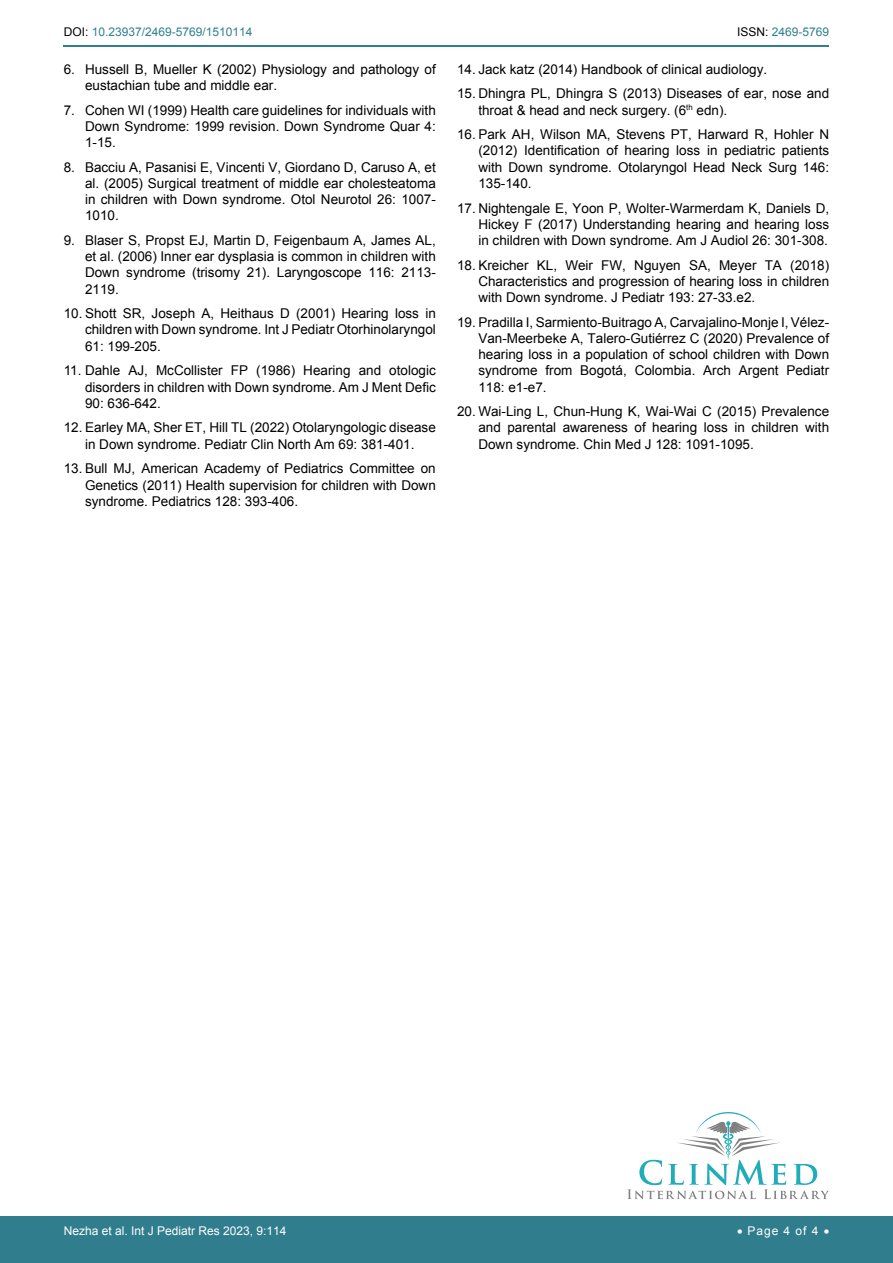
<style>
.page{position:relative;width:893px;height:1263px;background:#fff}
.page>*{position:absolute;margin:0;border:0;box-sizing:border-box;transform-origin:0 0}
.t1{font:13.5px/16.2px "Arial";color:#000;text-align:justify}
.t2{font:12px "Arial";color:#30808d}
.t3{font:12px "Arial";color:#fff}
.s1{color:#000}
</style>
<div class="page">
<hr style="left:64px;top:45px;width:765px;height:2px;background:#30808d">
<div style="left:0;top:1217px;width:893px;height:46px;background:#307d8d"></div>
<svg style="left:627px;top:1112px;width:202px;height:87px"></svg>
<p class="t2" style="left:64px;top:24px;width:190px"><span class="s1">DOI:</span> 10.23937/2469-5769/1510114</p>
<p class="t2" style="left:737px;top:24px;width:94px"><span class="s1">ISSN:</span> 2469-5769</p>
<p class="t1" style="left:85px;top:61px;width:352px;text-indent:-21px">6. Hussell B, Mueller K (2002) Physiology and pathology of eustachian tube and middle ear.</p>
<p class="t1" style="left:85px;top:102px;width:352px;text-indent:-21px">7. Cohen WI (1999) Health care guidelines for individuals with Down Syndrome: 1999 revision. Down Syndrome Quar 4:<br>1-15.</p>
<p class="t1" style="left:85px;top:159px;width:352px;text-indent:-21px">8. Bacciu A, Pasanisi E, Vincenti V, Giordano D, Caruso A, et al. (2005) Surgical treatment of middle ear cholesteatoma in children with Down syndrome. Otol Neurotol 26: 1007- 1010.</p>
<p class="t1" style="left:85px;top:232px;width:352px;text-indent:-21px">9. Blaser S, Propst EJ, Martin D, Feigenbaum A, James AL, et al. (2006) Inner ear dysplasia is common in children with Down syndrome (trisomy 21). Laryngoscope 116: 2113- 2119.</p>
<p class="t1" style="left:85px;top:306px;width:352px;text-indent:-21px">10. Shott SR, Joseph A, Heithaus D (2001) Hearing loss in children with Down syndrome. Int J Pediatr Otorhinolaryngol 61: 199-205.</p>
<p class="t1" style="left:85px;top:363px;width:352px;text-indent:-21px">11. Dahle AJ, McCollister FP (1986) Hearing and otologic disorders in children with Down syndrome. Am J Ment Defic 90: 636-642.</p>
<p class="t1" style="left:64px;top:420px;width:374px;text-align:center">12. Earley MA, Sher ET, Hill TL (2022) Otolaryngologic disease in Down syndrome. Pediatr Clin North Am 69: 381-401.</p>
<p class="t1" style="left:85px;top:461px;width:352px;text-indent:-21px">13. Bull MJ, American Academy of Pediatrics Committee on Genetics (2011) Health supervision for children with Down syndrome. Pediatrics 128: 393-406.</p>
<p class="t1" style="left:457px;top:61px;width:312px">14. Jack katz (2014) Handbook of clinical audiology.</p>
<p class="t1" style="left:478px;top:86px;width:352px;text-indent:-21px">15. Dhingra PL, Dhingra S (2013) Diseases of ear, nose and throat &amp; head and neck surgery. (6<sup>th</sup> edn).</p>
<p class="t1" style="left:478px;top:127px;width:352px;text-indent:-21px">16. Park AH, Wilson MA, Stevens PT, Harward R, Hohler N (2012) Identification of hearing loss in pediatric patients with Down syndrome. Otolaryngol Head Neck Surg 146:<br>135-140.</p>
<p class="t1" style="left:478px;top:200px;width:352px;text-indent:-21px">17. Nightengale E, Yoon P, Wolter-Warmerdam K, Daniels D, Hickey F (2017) Understanding hearing and hearing loss in children with Down syndrome. Am J Audiol 26: 301-308.</p>
<p class="t1" style="left:478px;top:257px;width:352px;text-indent:-21px">18. Kreicher KL, Weir FW, Nguyen SA, Meyer TA (2018)<br>Characteristics and progression of hearing loss in children with Down syndrome. J Pediatr 193: 27-33.e2.</p>
<p class="t1" style="left:478px;top:314px;width:352px;text-indent:-21px">19. Pradilla I, Sarmiento-Buitrago A, Carvajalino-Monje I, Vélez-Van-Meerbeke A, Talero-Gutiérrez C (2020) Prevalence of hearing loss in a population of school children with Down syndrome from Bogotá, Colombia. Arch Argent Pediatr 118: e1-e7.</p>
<p class="t1" style="left:478px;top:404px;width:352px;text-indent:-21px">20. Wai-Ling L, Chun-Hung K, Wai-Wai C (2015) Prevalence and parental awareness of hearing loss in children with Down syndrome. Chin Med J 128: 1091-1095.</p>
<p class="t3" style="left:64px;top:1223px;width:224px">Nezha et al. Int J Pediatr Res 2023, 9:114</p>
<p class="t3" style="left:737px;top:1223px;width:94px">• Page 4 of 4 •</p>
</div>
